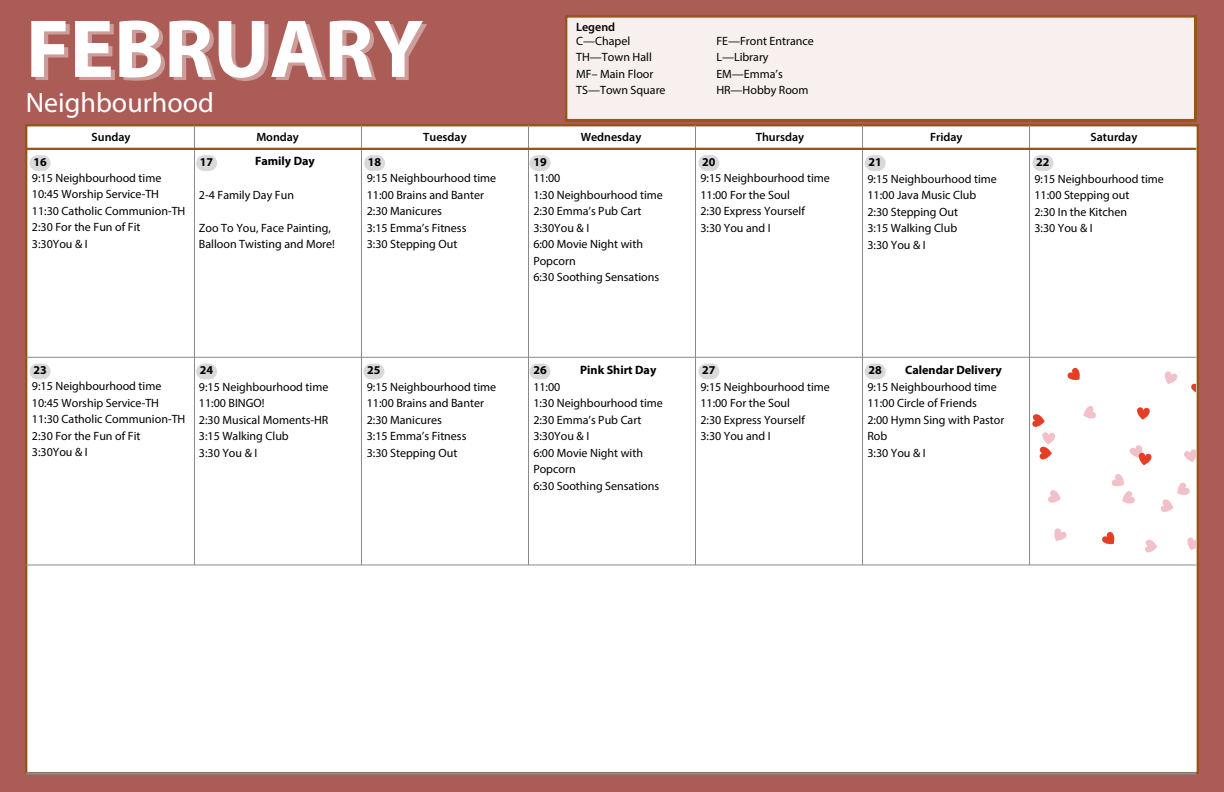
<style>
.page{position:relative;width:1224px;height:792px;background:#ab5c57}
.page>*{position:absolute;margin:0;border:0;box-sizing:border-box;transform-origin:0 0}
.t1{font:700 83px "Myriad Pro";color:#fff}
.t2{font:28px "Myriad Pro";color:#fff}
.t3{font:700 12.1px "Myriad Pro";color:#000}
.t4{font:12px/16.5px "Myriad Pro";color:#000}
.t5{font:600 12px "Myriad Pro";color:#000}
.t6{font:700 12px "Myriad Pro";color:#000}
</style>
<div class="page">
<div style="left:26px;top:125px;width:1172px;height:648px;background:#fff"></div>
<hr style="left:26px;top:357px;width:1170px;height:1px;background:#8b8a8a">
<hr style="left:26px;top:565px;width:1170px;height:1px;background:#8b8a8a">
<hr style="left:194px;top:125px;width:1px;height:440px;background:#8b8a8a">
<hr style="left:528px;top:125px;width:1px;height:440px;background:#8b8a8a">
<hr style="left:361px;top:125px;width:1px;height:440px;background:#8b8a8a">
<hr style="left:695px;top:125px;width:1px;height:440px;background:#8b8a8a">
<hr style="left:862px;top:125px;width:1px;height:440px;background:#8b8a8a">
<hr style="left:1029px;top:125px;width:1px;height:440px;background:#8b8a8a">
<hr style="left:26px;top:148px;width:1170px;height:2px;background:#96541a">
<hr style="left:26px;top:772px;width:1170px;height:3px;background:#8b8a8a">
<div style="left:565px;top:15px;width:631px;height:106px;background:#f7f0ef"></div>
<div style="left:865px;top:364px;width:21px;height:15px;background:#d9d9d9;border-radius:8px"></div>
<div style="left:698px;top:364px;width:21px;height:15px;background:#d9d9d9;border-radius:8px"></div>
<div style="left:530px;top:364px;width:21px;height:15px;background:#d9d9d9;border-radius:8px"></div>
<div style="left:363px;top:364px;width:21px;height:15px;background:#d9d9d9;border-radius:8px"></div>
<div style="left:196px;top:364px;width:21px;height:15px;background:#d9d9d9;border-radius:8px"></div>
<div style="left:30px;top:364px;width:21px;height:15px;background:#d9d9d9;border-radius:8px"></div>
<div style="left:1032px;top:155px;width:21px;height:16px;background:#d9d9d9;border-radius:8px"></div>
<div style="left:865px;top:155px;width:21px;height:16px;background:#d9d9d9;border-radius:8px"></div>
<div style="left:698px;top:155px;width:21px;height:16px;background:#d9d9d9;border-radius:8px"></div>
<div style="left:530px;top:155px;width:21px;height:16px;background:#d9d9d9;border-radius:8px"></div>
<div style="left:364px;top:155px;width:21px;height:16px;background:#d9d9d9;border-radius:8px"></div>
<div style="left:196px;top:155px;width:21px;height:16px;background:#d9d9d9;border-radius:8px"></div>
<div style="left:30px;top:155px;width:21px;height:16px;background:#d9d9d9;border-radius:8px"></div>
<div style="left:1032px;top:360px;width:164px;height:204px;background:#fff"></div>
<p class="t1" style="left:26px;top:15px;width:399px">FEBRUARY</p>
<p class="t2" style="left:26px;top:91px;width:190px">Neighbourhood</p>
<p class="t5" style="left:576px;top:22px;width:41px">Legend</p>
<p class="t4" style="left:576px;top:33px;width:56px">C—Chapel</p>
<p class="t4" style="left:576px;top:50px;width:77px">TH—Town Hall</p>
<p class="t4" style="left:576px;top:66px;width:79px">MF– Main Floor</p>
<p class="t4" style="left:576px;top:83px;width:91px">TS—Town Square</p>
<p class="t4" style="left:716px;top:33px;width:99px">FE—Front Entrance</p>
<p class="t4" style="left:716px;top:50px;width:54px">L—Library</p>
<p class="t4" style="left:716px;top:66px;width:68px">EM—Emma’s</p>
<p class="t4" style="left:716px;top:83px;width:94px">HR—Hobby Room</p>
<h1 class="t5" style="left:92px;top:132px;width:40px">Sunday</h1>
<h3 class="t5" style="left:256px;top:132px;width:44px">Monday</h3>
<p class="t5" style="left:423px;top:132px;width:45px">Tuesday</p>
<p class="t5" style="left:581px;top:132px;width:62px">Wednesday</p>
<p class="t5" style="left:756px;top:132px;width:50px">Thursday</p>
<p class="t5" style="left:930px;top:132px;width:34px">Friday</p>
<p class="t5" style="left:1091px;top:132px;width:48px">Saturday</p>
<p class="t3" style="left:255px;top:156px;width:61px">Family Day</p>
<h3 class="t6" style="left:33px;top:157px;width:15px">16</h3>
<h3 class="t6" style="left:200px;top:157px;width:15px">17</h3>
<p class="t6" style="left:368px;top:157px;width:15px">18</p>
<p class="t6" style="left:533px;top:157px;width:15px">19</p>
<p class="t6" style="left:702px;top:157px;width:15px">20</p>
<p class="t6" style="left:869px;top:157px;width:15px">21</p>
<p class="t6" style="left:1036px;top:157px;width:15px">22</p>
<p class="t4" style="left:32px;top:171px;width:131px">9:15 Neighbourhood time</p>
<p class="t4" style="left:32px;top:187px;width:129px">10:45 Worship Service-TH</p>
<p class="t4" style="left:32px;top:204px;width:155px">11:30 Catholic Communion-TH</p>
<p class="t4" style="left:32px;top:220px;width:110px">2:30 For the Fun of Fit</p>
<p class="t4" style="left:32px;top:237px;width:57px">3:30You &amp; I</p>
<p class="t4" style="left:199px;top:188px;width:97px">2-4 Family Day Fun</p>
<p class="t4" style="left:199px;top:221px;width:138px">Zoo To You, Face Painting,<br>Balloon Twisting and More!</p>
<p class="t4" style="left:367px;top:171px;width:131px">9:15 Neighbourhood time</p>
<p class="t4" style="left:367px;top:188px;width:119px">11:00 Brains and Banter</p>
<p class="t4" style="left:367px;top:204px;width:77px">2:30 Manicures</p>
<p class="t4" style="left:367px;top:221px;width:101px">3:15 Emma’s Fitness</p>
<p class="t4" style="left:367px;top:237px;width:92px">3:30 Stepping Out</p>
<h3 class="t4" style="left:533px;top:171px;width:29px">11:00</h3>
<p class="t4" style="left:533px;top:188px;width:131px">1:30 Neighbourhood time</p>
<p class="t4" style="left:533px;top:204px;width:109px">2:30 Emma’s Pub Cart</p>
<p class="t4" style="left:533px;top:221px;width:57px">3:30You &amp; I</p>
<p class="t4" style="left:533px;top:237px;width:111px">6:00 Movie Night with<br>Popcorn</p>
<p class="t4" style="left:533px;top:270px;width:127px">6:30 Soothing Sensations</p>
<p class="t4" style="left:700px;top:171px;width:131px">9:15 Neighbourhood time</p>
<p class="t4" style="left:700px;top:188px;width:91px">11:00 For the Soul</p>
<p class="t4" style="left:700px;top:204px;width:106px">2:30 Express Yourself</p>
<p class="t4" style="left:700px;top:221px;width:72px">3:30 You and I</p>
<p class="t4" style="left:867px;top:171px;width:131px">9:15 Neighbourhood time</p>
<p class="t4" style="left:867px;top:188px;width:110px">11:00 Java Music Club</p>
<p class="t4" style="left:867px;top:204px;width:92px">2:30 Stepping Out</p>
<p class="t4" style="left:867px;top:221px;width:91px">3:15 Walking Club</p>
<h3 class="t4" style="left:867px;top:237px;width:60px">3:30 You &amp; I</h3>
<p class="t4" style="left:1034px;top:171px;width:131px">9:15 Neighbourhood time</p>
<p class="t4" style="left:1034px;top:188px;width:97px">11:00 Stepping out</p>
<p class="t4" style="left:1034px;top:204px;width:94px">2:30 In the Kitchen</p>
<p class="t4" style="left:1034px;top:221px;width:60px">3:30 You &amp; I</p>
<p class="t3" style="left:580px;top:365px;width:78px">Pink Shirt Day</p>
<p class="t6" style="left:33px;top:365px;width:15px">23</p>
<p class="t6" style="left:200px;top:365px;width:15px">24</p>
<h2 class="t6" style="left:367px;top:365px;width:15px">25</h2>
<p class="t6" style="left:533px;top:365px;width:15px">26</p>
<p class="t6" style="left:702px;top:365px;width:15px">27</p>
<p class="t6" style="left:869px;top:365px;width:15px">28</p>
<p class="t3" style="left:905px;top:365px;width:98px">Calendar Delivery</p>
<p class="t4" style="left:32px;top:379px;width:131px">9:15 Neighbourhood time</p>
<p class="t4" style="left:32px;top:396px;width:129px">10:45 Worship Service-TH</p>
<p class="t4" style="left:32px;top:412px;width:155px">11:30 Catholic Communion-TH</p>
<p class="t4" style="left:32px;top:429px;width:110px">2:30 For the Fun of Fit</p>
<p class="t4" style="left:32px;top:445px;width:57px">3:30You &amp; I</p>
<p class="t4" style="left:199px;top:380px;width:131px">9:15 Neighbourhood time</p>
<p class="t4" style="left:199px;top:396px;width:67px">11:00 BINGO!</p>
<p class="t4" style="left:199px;top:413px;width:131px">2:30 Musical Moments-HR</p>
<p class="t4" style="left:199px;top:429px;width:91px">3:15 Walking Club</p>
<p class="t4" style="left:199px;top:446px;width:60px">3:30 You &amp; I</p>
<p class="t4" style="left:367px;top:380px;width:131px">9:15 Neighbourhood time</p>
<p class="t4" style="left:367px;top:396px;width:119px">11:00 Brains and Banter</p>
<p class="t4" style="left:367px;top:413px;width:77px">2:30 Manicures</p>
<p class="t4" style="left:367px;top:429px;width:101px">3:15 Emma’s Fitness</p>
<p class="t4" style="left:367px;top:446px;width:92px">3:30 Stepping Out</p>
<h3 class="t4" style="left:533px;top:380px;width:29px">11:00</h3>
<h3 class="t4" style="left:533px;top:396px;width:131px">1:30 Neighbourhood time</h3>
<h3 class="t4" style="left:533px;top:413px;width:109px">2:30 Emma’s Pub Cart</h3>
<h3 class="t4" style="left:533px;top:429px;width:57px">3:30You &amp; I</h3>
<h3 class="t4" style="left:533px;top:446px;width:111px">6:00 Movie Night with<br>Popcorn</h3>
<p class="t4" style="left:533px;top:479px;width:127px">6:30 Soothing Sensations</p>
<p class="t4" style="left:700px;top:380px;width:131px">9:15 Neighbourhood time</p>
<p class="t4" style="left:700px;top:396px;width:91px">11:00 For the Soul</p>
<p class="t4" style="left:700px;top:413px;width:106px">2:30 Express Yourself</p>
<p class="t4" style="left:700px;top:429px;width:72px">3:30 You and I</p>
<p class="t4" style="left:867px;top:380px;width:131px">9:15 Neighbourhood time</p>
<p class="t4" style="left:867px;top:396px;width:111px">11:00 Circle of Friends</p>
<h3 class="t4" style="left:867px;top:413px;width:139px">2:00 Hymn Sing with Pastor<br>Rob</h3>
<p class="t4" style="left:867px;top:446px;width:60px">3:30 You &amp; I</p>
</div>
